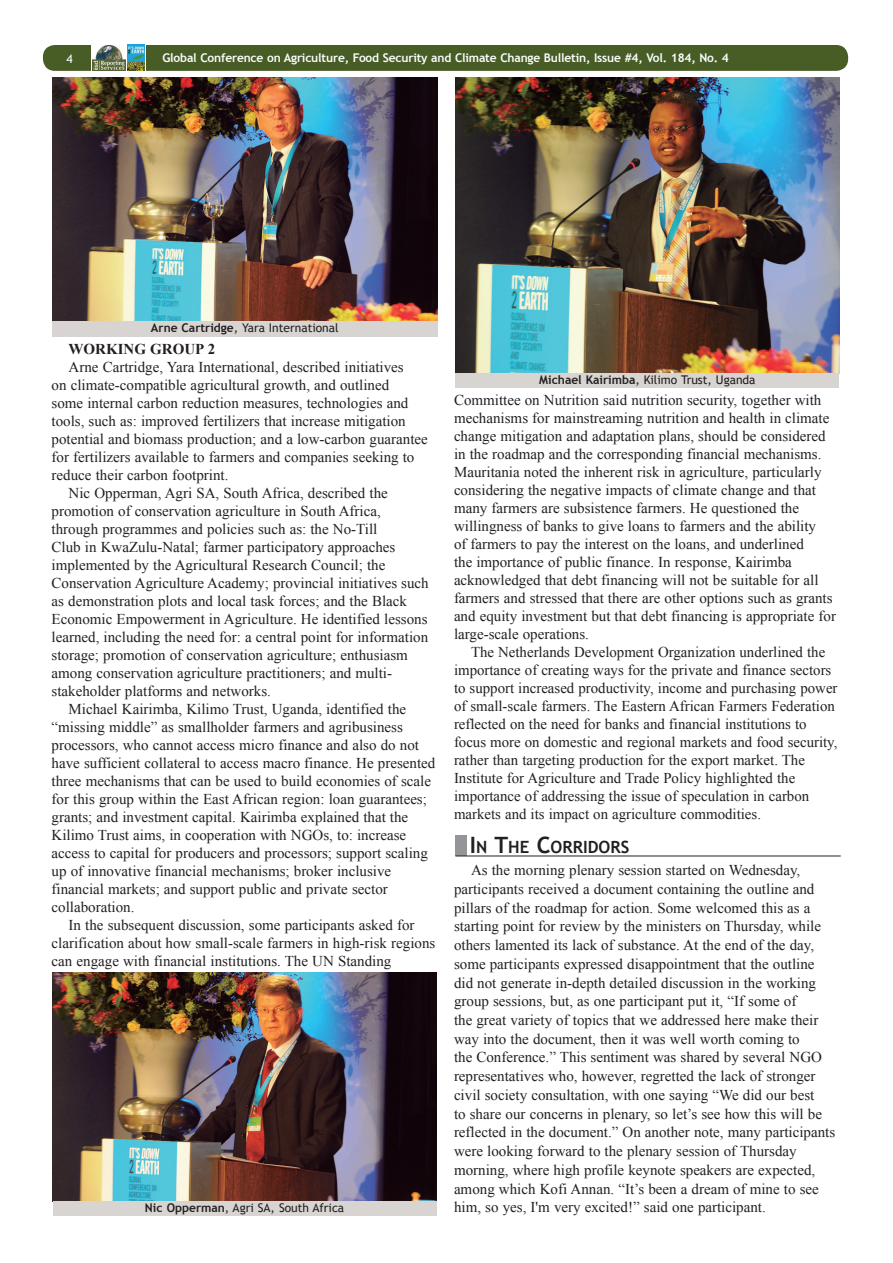
<style>
.page{position:relative;width:893px;height:1263px;background:#fff}
.page>*{position:absolute;margin:0;border:0;box-sizing:border-box;transform-origin:0 0}
.t1{font:700 16.8px "Trebuchet MS";color:#231f20}
.t2{font:15px/18px "Times New Roman";color:#231f20}
.t3{font:700 15px "Times New Roman";color:#231f20}
.t4{font:12px "Trebuchet MS";color:#231f20}
.t5{font:700 12px "Trebuchet MS";letter-spacing:-.015em;color:#fbfdfe}
.t6{font:12px "Trebuchet MS";color:#fff}
.s1{font-weight:700}
.s2{font-size:22.5px}
</style>
<div class="page">
<div style="left:43px;top:45px;width:805px;height:26px;background:#485c26;border-radius:12px"></div>
<svg style="left:91px;top:44px;width:38px;height:27px"></svg>
<img style="left:92px;top:45px;width:34px;height:26px">
<svg style="left:144px;top:45px;width:1px;height:26px"></svg>
<img style="left:128px;top:45px;width:16px;height:26px">
<div style="left:455px;top:835px;width:12px;height:21px;background:#939598"></div>
<hr style="left:455px;top:856px;width:386px;height:1px;background:#231f20">
<img style="left:455px;top:78px;width:384px;height:295px">
<div style="left:455px;top:373px;width:384px;height:15px;background:#d7d4d2"></div>
<img style="left:53px;top:972px;width:384px;height:230px">
<div style="left:53px;top:1202px;width:384px;height:14px;background:#d7d4d2"></div>
<img style="left:52px;top:78px;width:385px;height:243px">
<div style="left:52px;top:321px;width:385px;height:16px;background:#d7d4d2"></div>
<p class="t6" style="left:67px;top:51px;width:8px">4</p>
<p class="t5" style="left:162px;top:50px;width:568px">Global Conference on Agriculture, Food Security and Climate Change Bulletin, Issue #4, Vol. 184, No. 4</p>
<p class="t4" style="left:151px;top:320px;width:189px"><span class="s1">Arne Cartridge</span>, Yara International</p>
<p class="t3" style="left:69px;top:338px;width:148px">WORKING GROUP 2</p>
<p class="t2" style="left:69px;top:358px;width:337px">Arne Cartridge, Yara International, described initiatives</p>
<p class="t2" style="left:52px;top:376px;width:339px">on climate-compatible agricultural growth, and outlined</p>
<p class="t2" style="left:52px;top:394px;width:358px">some internal carbon reduction measures, technologies and</p>
<p class="t2" style="left:52px;top:412px;width:356px">tools, such as: improved fertilizers that increase mitigation</p>
<p class="t2" style="left:52px;top:430px;width:378px">potential and biomass production; and a low-carbon guarantee</p>
<p class="t2" style="left:52px;top:448px;width:364px">for fertilizers available to farmers and companies seeking to</p>
<p class="t2" style="left:52px;top:466px;width:178px">reduce their carbon footprint.</p>
<p class="t2" style="left:69px;top:484px;width:321px">Nic Opperman, Agri SA, South Africa, described the</p>
<p class="t2" style="left:52px;top:502px;width:331px">promotion of conservation agriculture in South Africa,</p>
<p class="t2" style="left:52px;top:520px;width:327px">through programmes and policies such as: the No-Till</p>
<p class="t2" style="left:52px;top:538px;width:345px">Club in KwaZulu-Natal; farmer participatory approaches</p>
<p class="t2" style="left:52px;top:556px;width:335px">implemented by the Agricultural Research Council; the</p>
<p class="t2" style="left:52px;top:574px;width:379px">Conservation Agriculture Academy; provincial initiatives such</p>
<p class="t2" style="left:52px;top:592px;width:357px">as demonstration plots and local task forces; and the Black</p>
<p class="t2" style="left:52px;top:610px;width:377px">Economic Empowerment in Agriculture. He identified lessons</p>
<p class="t2" style="left:52px;top:628px;width:378px">learned, including the need for: a central point for information</p>
<p class="t2" style="left:52px;top:646px;width:358px">storage; promotion of conservation agriculture; enthusiasm</p>
<p class="t2" style="left:52px;top:664px;width:342px">among conservation agriculture practitioners; and multi-</p>
<p class="t2" style="left:52px;top:682px;width:221px">stakeholder platforms and networks.</p>
<p class="t2" style="left:69px;top:700px;width:339px">Michael Kairimba, Kilimo Trust, Uganda, identified the</p>
<p class="t2" style="left:52px;top:718px;width:353px">“missing middle” as smallholder farmers and agribusiness</p>
<p class="t2" style="left:52px;top:736px;width:369px">processors, who cannot access micro finance and also do not</p>
<p class="t2" style="left:52px;top:754px;width:385px">have sufficient collateral to access macro finance. He presented</p>
<p class="t2" style="left:52px;top:772px;width:381px">three mechanisms that can be used to build economies of scale</p>
<p class="t2" style="left:52px;top:790px;width:377px">for this group within the East African region: loan guarantees;</p>
<p class="t2" style="left:52px;top:808px;width:358px">grants; and investment capital. Kairimba explained that the</p>
<p class="t2" style="left:52px;top:826px;width:356px">Kilimo Trust aims, in cooperation with NGOs, to: increase</p>
<p class="t2" style="left:52px;top:844px;width:378px">access to capital for producers and processors; support scaling</p>
<p class="t2" style="left:52px;top:862px;width:341px">up of innovative financial mechanisms; broker inclusive</p>
<p class="t2" style="left:52px;top:880px;width:338px">financial markets; and support public and private sector</p>
<p class="t2" style="left:52px;top:898px;width:84px">collaboration.</p>
<p class="t2" style="left:69px;top:916px;width:347px">In the subsequent discussion, some participants asked for</p>
<p class="t2" style="left:52px;top:934px;width:385px">clarification about how small-scale farmers in high-risk regions</p>
<p class="t2" style="left:52px;top:952px;width:341px">can engage with financial institutions. The UN Standing</p>
<p class="t4" style="left:145px;top:1201px;width:201px"><span class="s1">Nic Opperman</span>, Agri SA, South Africa</p>
<p class="t4" style="left:539px;top:372px;width:218px"><span class="s1">Michael Kairimba</span>, Kilimo Trust, Uganda</p>
<p class="t2" style="left:454px;top:391px;width:384px">Committee on Nutrition said nutrition security, together with mechanisms for mainstreaming nutrition and health in climate change mitigation and adaptation plans, should be considered in the roadmap and the corresponding financial mechanisms.<br>Mauritania noted the inherent risk in agriculture, particularly considering the negative impacts of climate change and that many farmers are subsistence farmers. He questioned the willingness of banks to give loans to farmers and the ability<br>of farmers to pay the interest on the loans, and underlined<br>the importance of public finance. In response, Kairimba acknowledged that debt financing will not be suitable for all farmers and stressed that there are other options such as grants and equity investment but that debt financing is appropriate for large-scale operations.</p>
<p class="t2" style="left:454px;top:643px;width:385px;text-indent:17px">The Netherlands Development Organization underlined the importance of creating ways for the private and finance sectors to support increased productivity, income and purchasing power of small-scale farmers. The Eastern African Farmers Federation reflected on the need for banks and financial institutions to focus more on domestic and regional markets and food security, rather than targeting production for the export market. The Institute for Agriculture and Trade Policy highlighted the importance of addressing the issue of speculation in carbon markets and its impact on agriculture commodities.</p>
<p class="t1" style="left:470px;top:836px;width:161px"><span class="s2">I</span> N <span class="s2">T</span>HE <span class="s2">C</span>ORRIDORS</p>
<p class="t2" style="left:454px;top:860px;width:383px;line-height:18.8px;text-indent:17px">As the morning plenary session started on Wednesday, participants received a document containing the outline and pillars of the roadmap for action. Some welcomed this as a starting point for review by the ministers on Thursday, while others lamented its lack of substance. At the end of the day, some participants expressed disappointment that the outline did not generate in-depth detailed discussion in the working group sessions, but, as one participant put it, “If some of<br>the great variety of topics that we addressed here make their way into the document, then it was well worth coming to<br>the Conference.” This sentiment was shared by several NGO representatives who, however, regretted the lack of stronger civil society consultation, with one saying “We did our best<br>to share our concerns in plenary, so let’s see how this will be reflected in the document.” On another note, many participants were looking forward to the plenary session of Thursday morning, where high profile keynote speakers are expected, among which Kofi Annan. “It’s been a dream of mine to see him, so yes, I'm very excited!” said one participant.</p>
</div>
